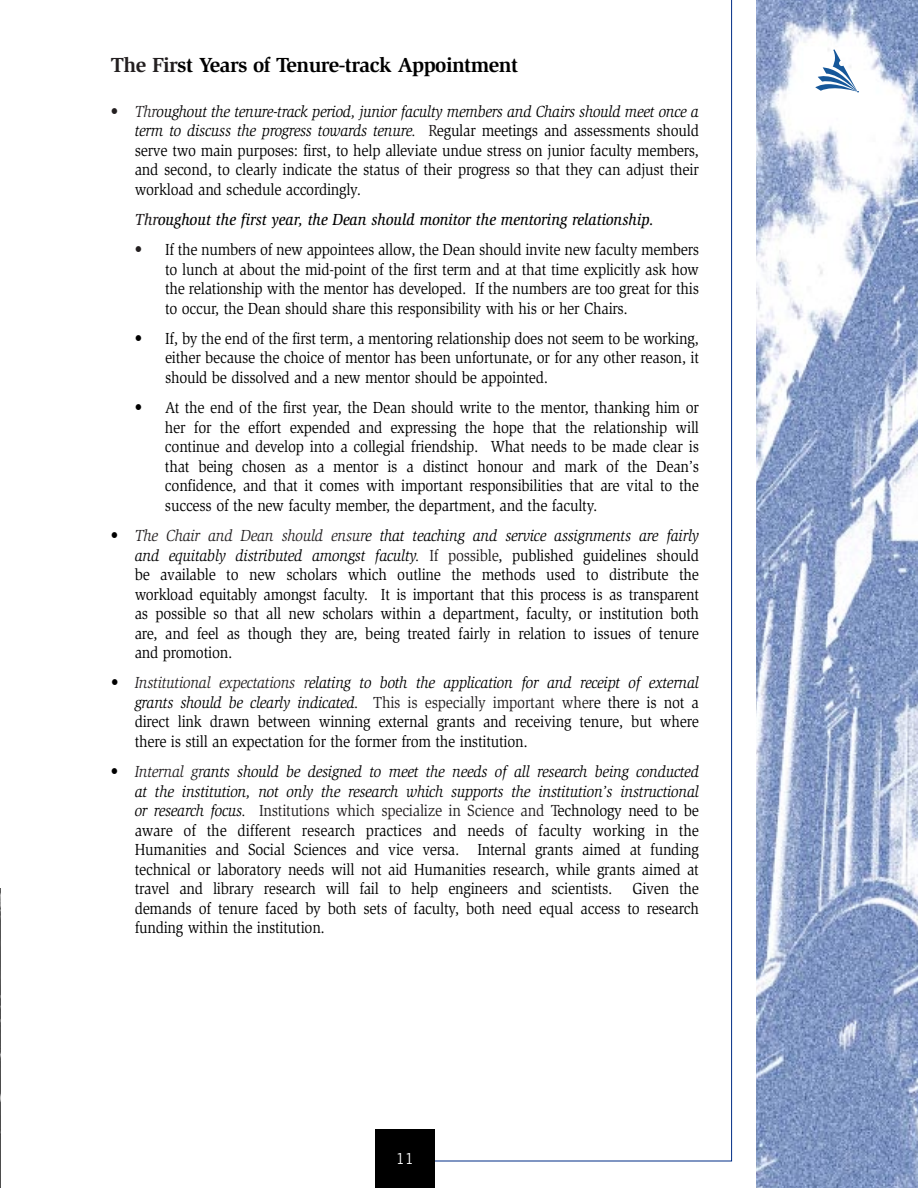
<style>
.page{position:relative;width:918px;height:1188px;background:#fff}
.page>*{position:absolute;margin:0;border:0;box-sizing:border-box;transform-origin:0 0}
.t1{font:700 21px "Slimbach";letter-spacing:-.025em;color:#000}
.t2{font:16.5px/19.5px "Slimbach";letter-spacing:-.015em;color:#000;text-align:justify;scale:.9 1}
.t3{font:italic 500 16.5px "Slimbach";color:#000;scale:.9 1}
.t4{font:15px "Trade Gothic";color:#fff}
.s1{color:#231f20}
.s2{font-style:italic;color:#231f20}
.s3{font-style:italic}
</style>
<div class="page">
<img style="left:756px;top:0;width:162px;height:1188px">
<svg style="left:435px;top:0;width:297px;height:1161px"></svg>
<div style="left:375px;top:1130px;width:59px;height:58px;background:#000"></div>
<svg style="left:815px;top:49px;width:43px;height:43px"></svg>
<img style="left:0;top:888px;width:1px;height:300px">
<p class="t1" style="left:111px;top:57px;width:409px"><span class="s1">The Fir</span>st Years of Tenure-track Appointment</p>
<p class="t2" style="left:135px;top:102px;width:628px;text-indent:-24px"><span class="s1">•</span> <span class="s2">Thr</span><span class="s3">oughout the tenure-track period, junior faculty members and Chairs should meet once a term to discuss the progress towards tenure.</span> <span class="s1">R</span>egular meetings and assessments should serve two main purposes: first, to help alleviate undue stress on junior faculty members, and second, to clearly indicate the status of their progress so that they can adjust their workload and schedule accordingly.</p>
<p class="t3" style="left:135px;top:213px;width:578px"><span class="s1">Thr</span>oughout the first year, the Dean should monitor the mentoring relationship.</p>
<p class="t2" style="left:165px;top:241px;width:595px;text-indent:-30px"><span class="s1">•</span> If the numbers of new appointees allow, the Dean should invite new faculty members to lunch at about the mid-point of the first term and at that time explicitly ask how the relationship with the mentor has developed. If the numbers are too great for this to occur, the Dean should share this responsibility with his or her Chairs.</p>
<p class="t2" style="left:165px;top:330px;width:595px;text-indent:-30px">• If, by the end of the first term, a mentoring relationship does not seem to be working, either because the choice of mentor has been unfortunate, or for any other reason, it should be dissolved and a new mentor should be appointed.</p>
<p class="t2" style="left:165px;top:399px;width:595px;text-indent:-30px">• At the end of the first year, the Dean should write to the mentor, thanking him or her for the effort expended and expressing the hope that the relationship will continue and develop into a collegial friendship. What needs to be made clear is that being chosen as a mentor is a distinct honour and mark of the Dean’s confidence, and that it comes with important responsibilities that are vital to the success of the new faculty member, the department, and the faculty.</p>
<p class="t2" style="left:135px;top:527px;width:629px;text-indent:-24px">• <span class="s2">The Chair and Dean should ensur</span><span class="s3">e that teaching and service assignments are fairly and equitably distributed amongst faculty.</span> <span class="s1">If possible</span>, published guidelines should be available to new scholars which outline the methods used to distribute the workload equitably amongst faculty. It is important that this process is as transparent as possible so that all new scholars within a department, faculty, or institution both are, and feel as though they are, being treated fairly in relation to issues of tenure and promotion.</p>
<p class="t2" style="left:135px;top:674px;width:629px;text-indent:-24px">• <span class="s2">Institutional expectations r</span><span class="s3">elating to both the application for and receipt of external grants should be clearly indicated.</span> <span class="s1">This is especially important wher</span>e there is not a direct link drawn between winning external grants and receiving tenure, but where there is still an expectation for the former from the institution.</p>
<p class="t2" style="left:135px;top:763px;width:628px;text-indent:-24px">• <span class="s2">Internal gr</span><span class="s3">ants should be designed to meet the needs of all research being conducted at the institution, not only the research which supports the institution’s instructional or research focus.</span> <span class="s1">Institutions which specialize in Science and T</span>echnology need to be aware of the different research practices and needs of faculty working in the Humanities and Social Sciences and vice versa. Internal grants aimed at funding technical or laboratory needs will not aid Humanities research, while grants aimed at travel and library research will fail to help engineers and scientists. Given the demands of tenure faced by both sets of faculty, both need equal access to research funding within the institution.</p>
<p class="t4" style="left:396px;top:1153px;width:20px">11</p>
</div>
